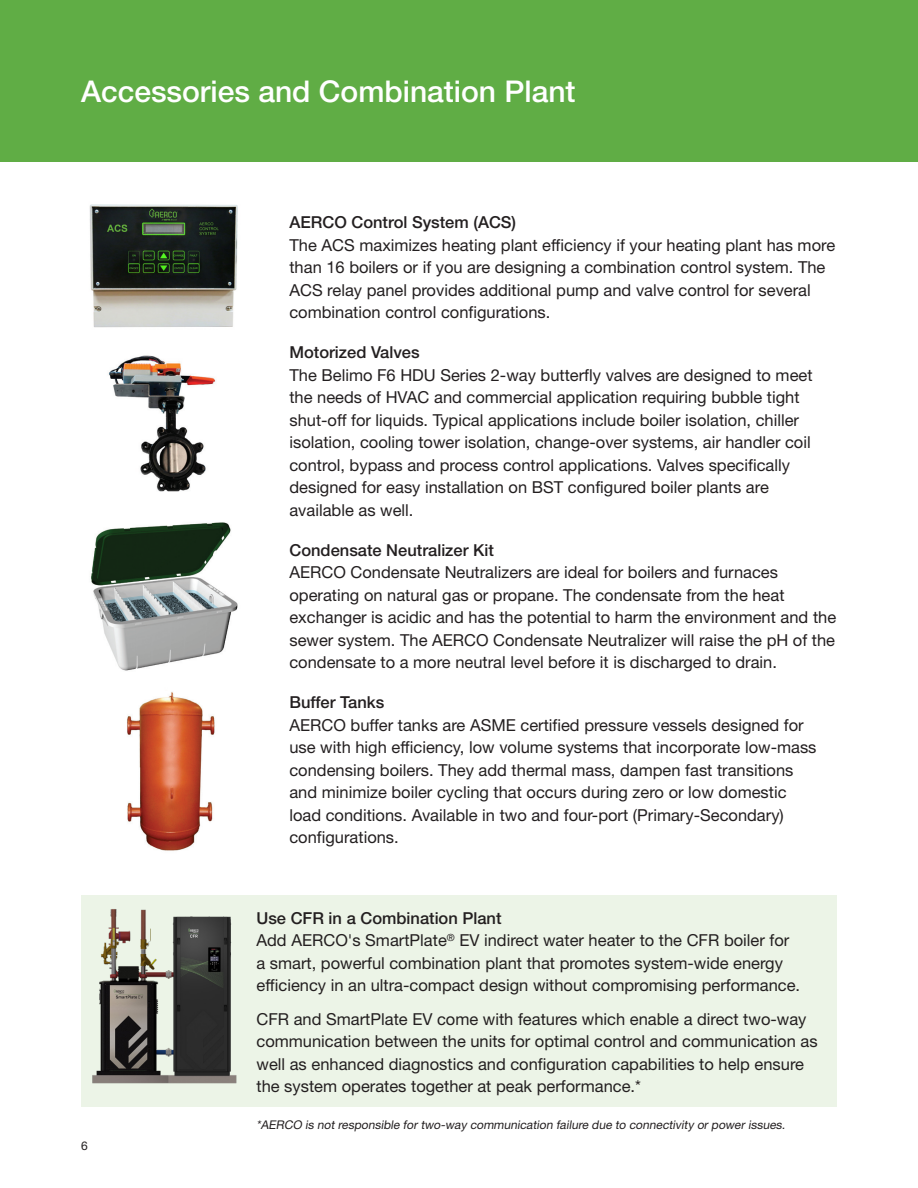
<style>
.page{position:relative;width:918px;height:1188px;background:#fff}
.page>*{position:absolute;margin:0;border:0;box-sizing:border-box;transform-origin:0 0}
.bodycopy{font:500 30px "Helvetica Neue LT Std";color:#fff}
.bodycopy-2{font:16.5px/22.5px "Helvetica Neue LT Std";color:#231f20}
.bodycopy-3{font:italic 12px "Helvetica Neue LT Std";color:#231f20}
.bodycopy-4{font:12px "Helvetica Neue LT Std";color:#231f20}
.s1{font-weight:500}
</style>
<div class="page">
<div style="left:81px;top:896px;width:756px;height:211px;background:#ecf4e7"></div>
<div style="left:0;top:0;width:918px;height:162px;background:#60ad45"></div>
<img style="left:108px;top:355px;width:108px;height:137px">
<img style="left:127px;top:692px;width:88px;height:159px">
<img style="left:91px;top:522px;width:147px;height:149px">
<img style="left:89px;top:204px;width:149px;height:124px">
<img style="left:92px;top:909px;width:145px;height:175px">
<img style="left:168px;top:911px;width:69px;height:167px">
<p class="bodycopy" style="left:81px;top:74px;width:496px">Accessories and Combination Plant</p>
<p class="bodycopy-2" style="left:289px;top:211px;width:547px"><span class="s1">AERCO Control System (ACS)<br></span>The ACS maximizes heating plant efficiency if your heating plant has more than 16 boilers or if you are designing a combination control system. The ACS relay panel provides additional pump and valve control for several combination control configurations.</p>
<p class="bodycopy-2" style="left:289px;top:341px;width:525px"><span class="s1">Motorized Valves<br></span>The Belimo F6 HDU Series 2-way butterfly valves are designed to meet the needs of HVAC and commercial application requiring bubble tight shut-off for liquids. Typical applications include boiler isolation, chiller isolation, cooling tower isolation, change-over systems, air handler coil control, bypass and process control applications. Valves specifically designed for easy installation on BST configured boiler plants are available as well.</p>
<p class="bodycopy-2" style="left:289px;top:538px;width:548px"><span class="s1">Condensate Neutralizer Kit<br></span>AERCO Condensate Neutralizers are ideal for boilers and furnaces operating on natural gas or propane. The condensate from the heat exchanger is acidic and has the potential to harm the environment and the sewer system. The AERCO Condensate Neutralizer will raise the pH of the condensate to a more neutral level before it is discharged to drain.</p>
<p class="bodycopy-2" style="left:289px;top:691px;width:529px"><span class="s1">Buffer Tanks<br></span>AERCO buffer tanks are ASME certified pressure vessels designed for use with high efficiency, low volume systems that incorporate low-mass condensing boilers. They add thermal mass, dampen fast transitions and minimize boiler cycling that occurs during zero or low domestic load conditions. Available in two and four-port (Primary-Secondary) configurations.</p>
<p class="bodycopy-4" style="left:81px;top:1139px;width:8px">6</p>
<p class="bodycopy-2" style="left:256px;top:907px;width:545px"><span class="s1">Use CFR in a Combination Plant<br></span>Add AERCO's SmartPlate<sup>®</sup> EV indirect water heater to the CFR boiler for a smart, powerful combination plant that promotes system-wide energy efficiency in an ultra-compact design without compromising performance.</p>
<p class="bodycopy-2" style="left:256px;top:1007px;width:563px">CFR and SmartPlate EV come with features which enable a direct two-way communication between the units for optimal control and communication as well as enhanced diagnostics and configuration capabilities to help ensure the system operates together at peak performance.*</p>
<p class="bodycopy-3" style="left:256px;top:1117px;width:532px">*AERCO is not responsible for two-way communication failure due to connectivity or power issues.</p>
</div>
